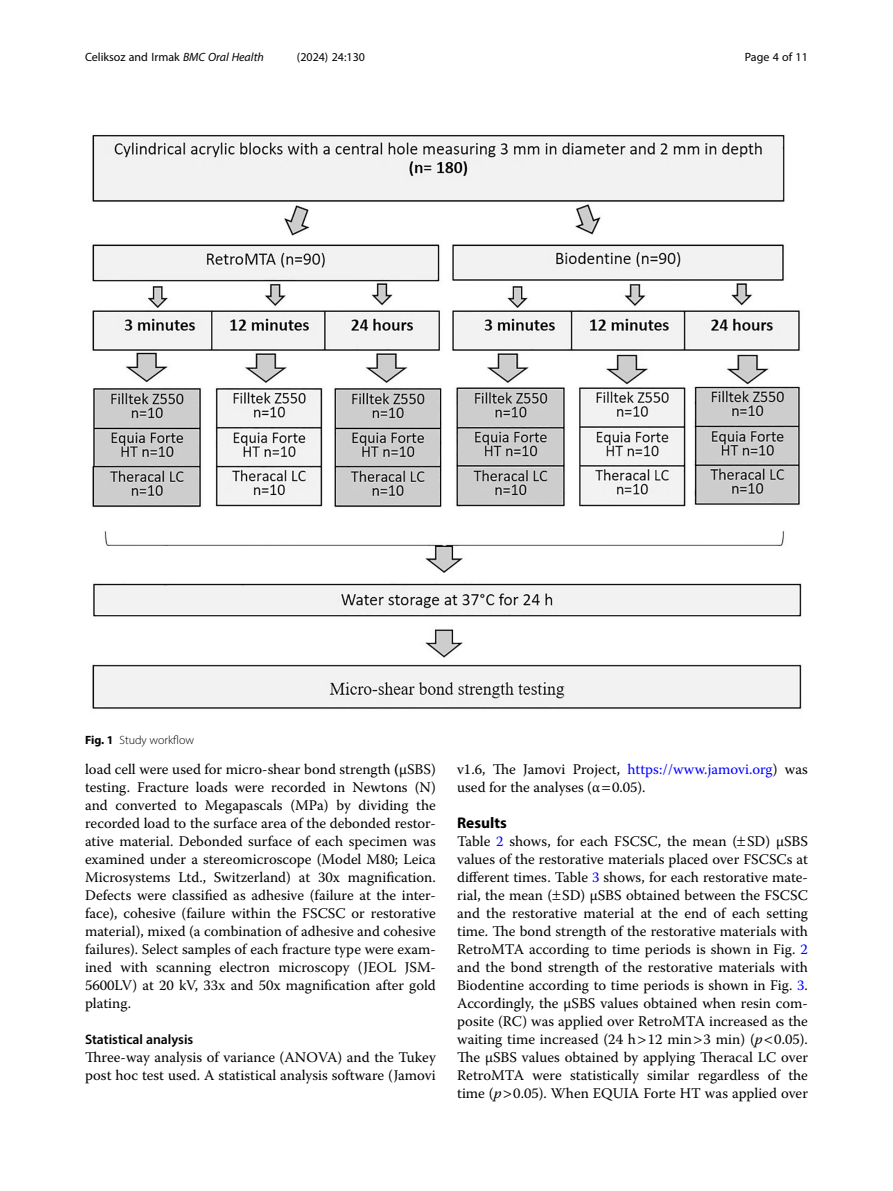
<style>
.page{position:relative;width:893px;height:1191px;background:#fff}
.page>*{position:absolute;margin:0;border:0;box-sizing:border-box;transform-origin:0 0}
.Head_1{font:700 15.45px "Myriad Pro";color:#000}
.Body_Text{font:14.7px/18px "Warnock Pro";color:#000;text-align:justify}
.Head_2{font:600 13.8px "Myriad Pro";color:#000}
.t1{font:12px "Myriad Pro";color:#000}
.Figure_Caption{font:300 12px "Myriad Pro";color:#000}
.s1{font-style:italic}
.s2{font-weight:700}
.s3{font-weight:600}
.s4{color:#00f}
</style>
<div class="page">
<img style="left:92px;top:134px;width:710px;height:575px">
<p class="t1" style="left:85px;top:50px;width:180px">Celiksoz and Irmak <span class="s1">BMC Oral Health</span></p>
<p class="t1" style="left:297px;top:50px;width:70px">(2024) 24:130</p>
<p class="t1" style="left:745px;top:50px;width:65px">Page 4 of 11</p>
<p class="Figure_Caption" style="left:85px;top:732px;width:110px"><span class="s2">Fig. 1</span> Study workflow</p>
<p class="Body_Text" style="left:85px;top:760px;width:352px">load cell were used for micro-shear bond strength <span class="s3">(</span>µSBS) testing. Fracture loads were recorded in Newtons (N) and converted to Megapascals (MPa) by dividing the recorded load to the surface area of the debonded restor&shy;ative material. Debonded surface of each specimen was examined under a stereomicroscope (Model M80; Leica Microsystems Ltd., Switzerland) at 30x magnification.<br>Defects were classified as adhesive (failure at the inter&shy;face), cohesive (failure within the FSCSC or restorative material), mixed (a combination of adhesive and cohesive failures). Select samples of each fracture type were exam&shy;ined with scanning electron microscopy (JEOL JSM-5600LV) at 20 kV, 33x and 50x magnification after gold plating.</p>
<p class="Head_2" style="left:85px;top:1031px;width:110px">Statistical analysis</p>
<p class="Body_Text" style="left:85px;top:1048px;width:352px">Three-way analysis of variance (ANOVA) and the Tukey post hoc test used. A statistical analysis software (Jamovi</p>
<p class="Body_Text" style="left:457px;top:760px;width:352px">v1.6, The Jamovi Project, <span class="s4">https://www.jamovi.org</span>) was used for the analyses (α 0.05).</p>
<p class="Head_1" style="left:457px;top:813px;width:51px">Results</p>
<p class="Body_Text" style="left:457px;top:832px;width:352px">Table <span class="s4">2</span> shows, for each FSCSC, the mean ( SD) µSBS values of the restorative materials placed over FSCSCs at different times. Table <span class="s4">3</span> shows, for each restorative mate&shy;rial, the mean ( SD) µSBS obtained between the FSCSC and the restorative material at the end of each setting time. The bond strength of the restorative materials with RetroMTA according to time periods is shown in Fig. <span class="s4">2 </span>and the bond strength of the restorative materials with Biodentine according to time periods is shown in Fig. <span class="s4">3</span>.<br>Accordingly, the µSBS values obtained when resin com&shy;posite (RC) was applied over RetroMTA increased as the waiting time increased (24 h 12 min 3 min) (<span class="s1">p</span> 0.05).<br>The µSBS values obtained by applying Theracal LC over RetroMTA were statistically similar regardless of the time (<span class="s1">p</span> 0.05). When EQUIA Forte HT was applied over</p>
</div>
